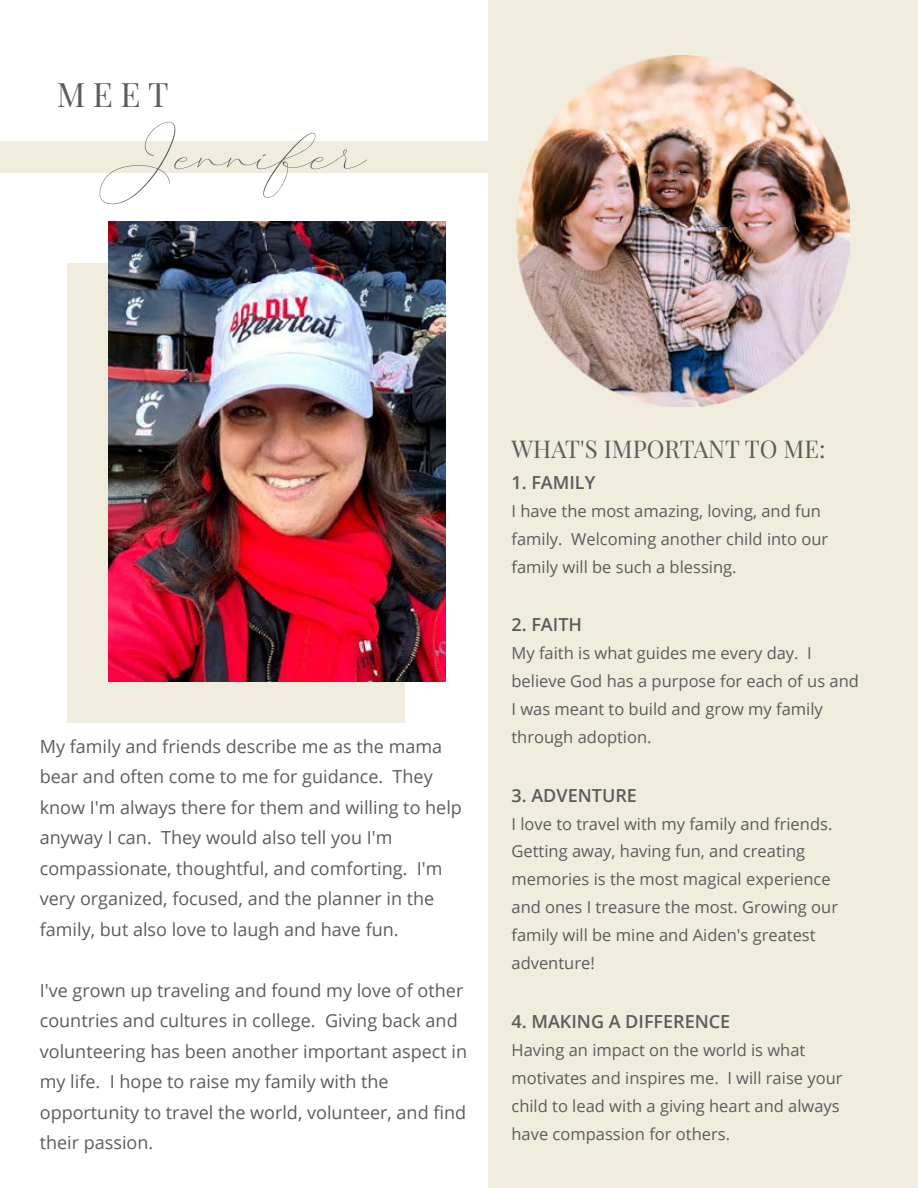
<style>
.page{position:relative;width:918px;height:1188px;background:#fff}
.page>*{position:absolute;margin:0;border:0;box-sizing:border-box;transform-origin:0 0}
.t1{font:90px "Botterill Signature";color:#5d5c5d}
.t2{font:33px "Playfair Display";color:#5d5c5d}
.t3{font:24px "Playfair Display";color:#5d5c5d}
.t4{font:18px/30.5px "Open Sans";color:#5d5c5d}
.t5{font:600 18px "Open Sans";color:#5d5c5d}
.t6{font:16.5px/27.9px "Open Sans";color:#5d5c5d}
</style>
<div class="page">
<div style="left:0;top:141px;width:918px;height:31px;background:#f0ecde"></div>
<div style="left:488px;top:0;width:430px;height:1188px;background:#f0ecde"></div>
<div style="left:68px;top:263px;width:337px;height:459px;background:#f0ecde"></div>
<img style="left:108px;top:222px;width:338px;height:459px">
<img style="left:517px;top:56px;width:332px;height:351px">
<h2 class="t2" style="left:57px;top:69px;width:113px">MEET</h2>
<h1 class="t1" style="left:98px;top:109px;width:270px">Jennifer</h1>
<p class="t4" style="left:40px;top:730px;width:424px">My family and friends describe me as the mama bear and often come to me for guidance. They know I'm always there for them and willing to help anyway I can. They would also tell you I'm compassionate, thoughtful, and comforting. I'm very organized, focused, and the planner in the family, but also love to laugh and have fun.</p>
<p class="t4" style="left:40px;top:974px;width:429px">I've grown up traveling and found my love of other countries and cultures in college. Giving back and volunteering has been another important aspect in my life. I hope to raise my family with the opportunity to travel the world, volunteer, and find their passion.</p>
<h3 class="t3" style="left:512px;top:431px;width:315px">WHAT'S IMPORTANT TO ME:</h3>
<p class="t5" style="left:512px;top:470px;width:85px">1. FAMILY</p>
<p class="t6" style="left:512px;top:496px;width:318px">I have the most amazing, loving, and fun family. Welcoming another child into our family will be such a blessing.</p>
<p class="t5" style="left:512px;top:612px;width:72px">2. FAITH</p>
<p class="t6" style="left:512px;top:639px;width:349px">My faith is what guides me every day. I believe God has a purpose for each of us and I was meant to build and grow my family through adoption.</p>
<p class="t5" style="left:512px;top:783px;width:127px">3. ADVENTURE</p>
<p class="t6" style="left:512px;top:809px;width:328px">I love to travel with my family and friends.<br>Getting away, having fun, and creating memories is the most magical experience and ones I treasure the most. Growing our family will be mine and Aiden's greatest adventure!</p>
<p class="t5" style="left:512px;top:1009px;width:220px">4. MAKING A DIFFERENCE</p>
<p class="t6" style="left:512px;top:1035px;width:333px">Having an impact on the world is what motivates and inspires me. I will raise your child to lead with a giving heart and always have compassion for others.</p>
</div>
